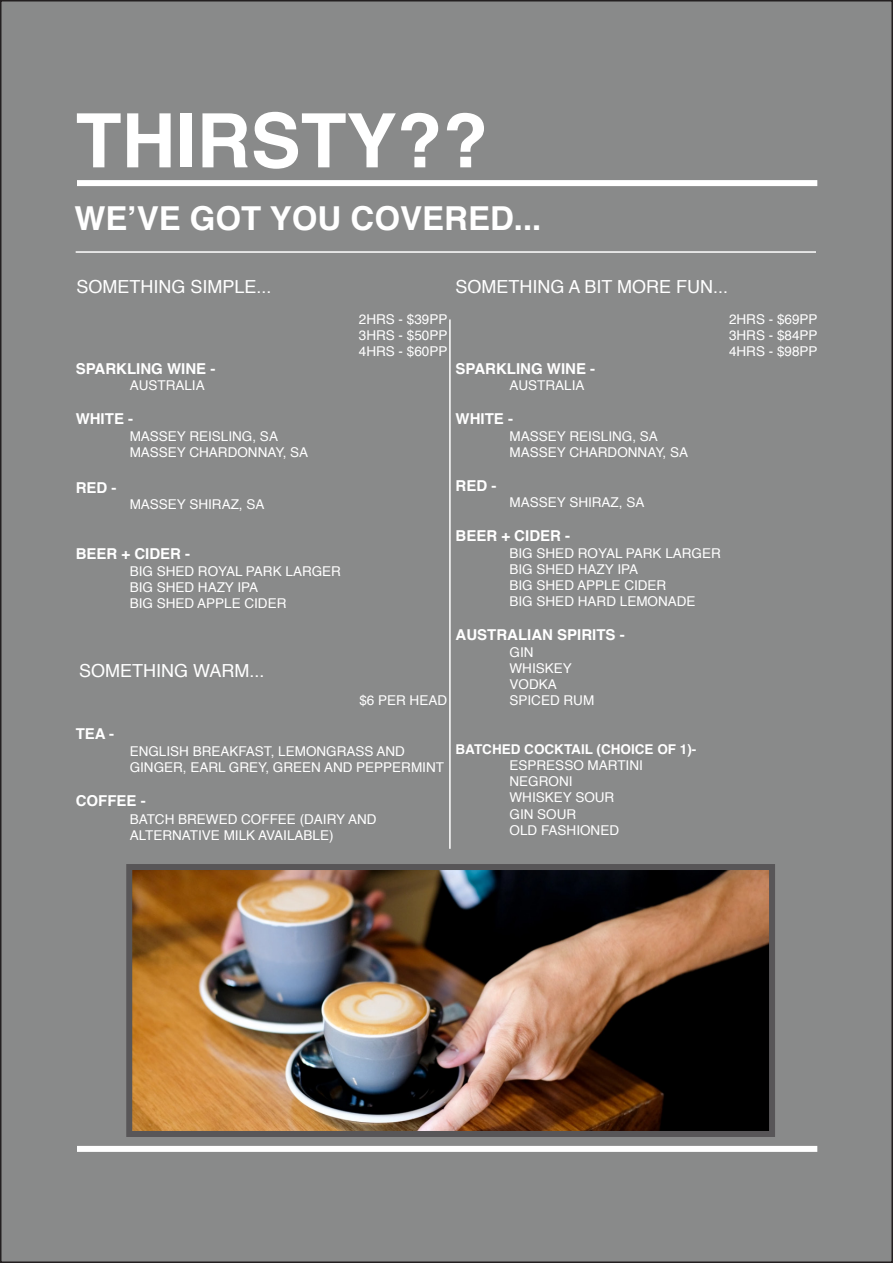
<style>
.page{position:relative;width:893px;height:1263px;background:#fff}
.page>*{position:absolute;margin:0;border:0;box-sizing:border-box;transform-origin:0 0}
.t1{font:700 75px "Helvetica";color:#fff}
.t2{font:700 33px "Helvetica";color:#fff}
.t3{font:18px "Helvetica";color:#fff}
.t4{font:700 15px "Helvetica";color:#fff}
.t5{font:13.5px/16.2px "Helvetica";color:#fff}
.t6{font:700 13.5px "Helvetica";color:#fff}
</style>
<div class="page">
<div style="left:1px;top:1px;width:891px;height:1261px;background:#898a8a"></div>
<div style="left:77px;top:180px;width:740px;height:6px;background:#fff"></div>
<div style="left:77px;top:1146px;width:740px;height:6px;background:#fff"></div>
<hr style="left:76px;top:251px;width:740px;height:2px;background:#fff">
<hr style="left:449px;top:319px;width:2px;height:530px;background:#fff">
<img style="left:133px;top:871px;width:635px;height:259px">
<div style="left:126px;top:864px;width:649px;height:273px;border:6px solid #585658"></div>
<p class="t1" style="left:76px;top:95px;width:414px">THIRSTY??</p>
<p class="t2" style="left:74px;top:198px;width:468px">WE’VE GOT YOU COVERED...</p>
<p class="t3" style="left:76px;top:273px;width:197px">SOMETHING SIMPLE...</p>
<p class="t4" style="left:76px;top:360px;width:141px">SPARKLING WINE -</p>
<p class="t5" style="left:130px;top:378px;width:77px">AUSTRALIA</p>
<p class="t4" style="left:76px;top:410px;width:59px">WHITE -</p>
<p class="t5" style="left:130px;top:428px;width:150px">MASSEY REISLING, SA</p>
<p class="t5" style="left:130px;top:444px;width:180px">MASSEY CHARDONNAY, SA</p>
<p class="t4" style="left:76px;top:478px;width:42px">RED -</p>
<p class="t5" style="left:130px;top:497px;width:136px">MASSEY SHIRAZ, SA</p>
<p class="t4" style="left:76px;top:545px;width:116px">BEER + CIDER -</p>
<p class="t5" style="left:130px;top:563px;width:213px">BIG SHED ROYAL PARK LARGER</p>
<p class="t5" style="left:130px;top:579px;width:130px">BIG SHED HAZY IPA</p>
<p class="t5" style="left:130px;top:596px;width:158px">BIG SHED APPLE CIDER</p>
<p class="t5" style="left:359px;top:311px;width:90px">2HRS - $39PP</p>
<p class="t5" style="left:359px;top:327px;width:90px">3HRS - $50PP</p>
<p class="t5" style="left:359px;top:344px;width:90px">4HRS - $60PP</p>
<p class="t3" style="left:79px;top:657px;width:187px">SOMETHING WARM...</p>
<p class="t4" style="left:76px;top:725px;width:40px">TEA -</p>
<p class="t5" style="left:359px;top:693px;width:89px">$6 PER HEAD</p>
<p class="t5" style="left:130px;top:743px;width:316px">ENGLISH BREAKFAST, LEMONGRASS AND<br>GINGER, EARL GREY, GREEN AND PEPPERMINT</p>
<p class="t4" style="left:76px;top:792px;width:72px">COFFEE -</p>
<p class="t5" style="left:130px;top:812px;width:248px">BATCH BREWED COFFEE (DAIRY AND<br>ALTERNATIVE MILK AVAILABLE)</p>
<p class="t3" style="left:456px;top:273px;width:274px">SOMETHING A BIT MORE FUN...</p>
<p class="t4" style="left:456px;top:360px;width:141px">SPARKLING WINE -</p>
<p class="t5" style="left:510px;top:378px;width:77px">AUSTRALIA</p>
<p class="t4" style="left:456px;top:410px;width:59px">WHITE -</p>
<p class="t5" style="left:510px;top:428px;width:150px">MASSEY REISLING, SA</p>
<p class="t5" style="left:510px;top:444px;width:180px">MASSEY CHARDONNAY, SA</p>
<p class="t4" style="left:456px;top:477px;width:42px">RED -</p>
<p class="t5" style="left:510px;top:495px;width:136px">MASSEY SHIRAZ, SA</p>
<p class="t4" style="left:456px;top:527px;width:116px">BEER + CIDER -</p>
<p class="t5" style="left:510px;top:545px;width:213px">BIG SHED ROYAL PARK LARGER</p>
<p class="t5" style="left:510px;top:561px;width:130px">BIG SHED HAZY IPA</p>
<p class="t5" style="left:510px;top:578px;width:158px">BIG SHED APPLE CIDER</p>
<p class="t5" style="left:510px;top:594px;width:188px">BIG SHED HARD LEMONADE</p>
<p class="t4" style="left:456px;top:626px;width:171px">AUSTRALIAN SPIRITS -</p>
<p class="t5" style="left:510px;top:644px;width:26px">GIN</p>
<p class="t5" style="left:510px;top:660px;width:64px">WHISKEY</p>
<p class="t5" style="left:510px;top:677px;width:49px">VODKA</p>
<p class="t5" style="left:510px;top:693px;width:86px">SPICED RUM</p>
<p class="t6" style="left:456px;top:741px;width:242px">BATCHED COCKTAIL (CHOICE OF 1)-</p>
<p class="t5" style="left:510px;top:758px;width:135px">ESPRESSO MARTINI</p>
<p class="t5" style="left:510px;top:774px;width:65px">NEGRONI</p>
<p class="t5" style="left:510px;top:790px;width:106px">WHISKEY SOUR</p>
<p class="t5" style="left:510px;top:806px;width:68px">GIN SOUR</p>
<p class="t5" style="left:510px;top:822px;width:111px">OLD FASHIONED</p>
<p class="t5" style="left:729px;top:311px;width:90px">2HRS - $69PP</p>
<p class="t5" style="left:729px;top:327px;width:90px">3HRS - $84PP</p>
<p class="t5" style="left:729px;top:344px;width:90px">4HRS - $98PP</p>
</div>
